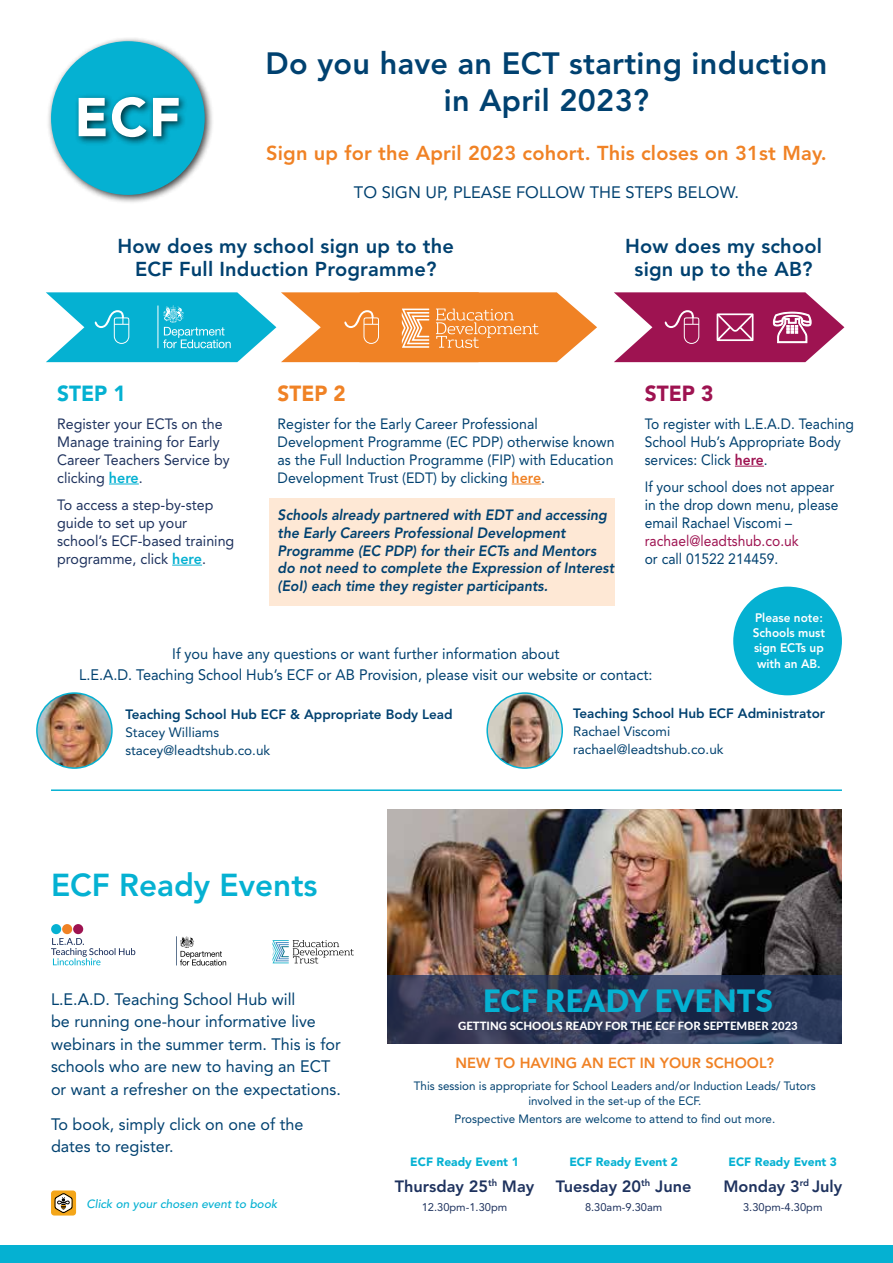
<style>
.page{position:relative;width:893px;height:1263px;background:#fff}
.page>*{position:absolute;margin:0;border:0;box-sizing:border-box;transform-origin:0 0}
.t1{font:900 54px "Avenir";color:#fff}
.t2{font:800 31.5px "Avenir";color:#05b1d2}
.t3{font:800 30.6px/36.8px "Avenir";letter-spacing:.01em;color:#004170;text-align:center}
.t4{font:900 30.6px "Lato";letter-spacing:.01em;color:#05b1d2}
.t5{font:900 21.75px "Avenir";color:#05b1d2;scale:.96 1}
.t6{font:900 21.75px "Avenir";color:#f08225;scale:.95 1}
.t7{font:900 21.75px "Avenir";color:#9e1351;scale:.96 1}
.t8{font:800 19.95px/23px "Avenir";letter-spacing:.01em;color:#004170;text-align:center}
.t9{font:800 19.95px "Avenir";letter-spacing:.01em;color:#f08225}
.t10{font:16.5px/22.5px "Avenir";color:#004170}
.t11{font:800 16.35px "Avenir";color:#1e325e}
.t12{font:15.15px/21.5px "Avenir";color:#004170;text-align:center;scale:.96 1}
.t13{font:italic 800 14.85px/17.9px "Avenir";color:#004170;scale:.94 1}
.t14{font:14.85px/17.9px "Avenir";color:#004170;scale:.93 1}
.t15{font:14.85px/17.9px "Avenir";color:#1e325e;scale:.96 1}
.t16{font:14.85px/17.9px "Avenir";color:#004170;scale:.95 1}
.t17{font:14.85px "Avenir";color:#9e1351;scale:.93 1}
.t18{font:800 14.7px "Avenir";color:#f08225}
.t19{font:800 13.5px "Avenir";color:#004170}
.t20{font:13.5px/18px "Avenir";color:#004170}
.t21{font:800 12.3px/15.1px "Avenir";color:#fff;text-align:center;scale:.96 1}
.t22{font:12px/15px "Avenir";color:#004170;text-align:center}
.t23{font:900 12px "Avenir";color:#05b1d2}
.t24{font:italic 500 11.85px "Avenir";color:#05b1d2}
.t25{font:800 11.4px "Lato";color:#fff}
.t26{font:11.1px "Avenir";color:#1e325e}
.s1{font-weight:800;color:#05b1d2}
.s2{font-weight:800;color:#f08225}
.s3{font-weight:800;color:#9e1351}
</style>
<div class="page">
<div style="left:0;top:1246px;width:893px;height:17px;background:#05b1d2"></div>
<div style="left:269px;top:499px;width:346px;height:107px;background:#fee8d5"></div>
<hr style="left:109px;top:484px;width:30px;height:1px;background:#05b1d2">
<hr style="left:172px;top:565px;width:30px;height:1px;background:#05b1d2">
<svg style="left:512px;top:484px;width:29px;height:1px"></svg>
<svg style="left:735px;top:466px;width:29px;height:1px"></svg>
<div style="left:733px;top:587px;width:109px;height:108px;background:#05b1d2;border-radius:50%"></div>
<svg style="left:614px;top:292px;width:230px;height:70px"></svg>
<svg style="left:46px;top:292px;width:551px;height:70px"></svg>
<img style="left:487px;top:693px;width:75px;height:75px;border-radius:38px">
<div style="left:486px;top:692px;width:77px;height:77px;border:2px solid #05b1d2;border-radius:50%"></div>
<img style="left:37px;top:693px;width:75px;height:75px">
<div style="left:36px;top:692px;width:77px;height:77px;border:2px solid #05b1d2;border-radius:50%"></div>
<img style="left:388px;top:809px;width:454px;height:166px">
<svg style="left:388px;top:975px;width:454px;height:68px;background:#303a58"></svg>
<svg style="left:51px;top:938px;width:84px;height:27px"></svg>
<div style="left:51px;top:924px;width:10px;height:10px;background:#05b1d2;border-radius:50%"></div>
<div style="left:62px;top:924px;width:10px;height:10px;background:#f08225;border-radius:50%"></div>
<div style="left:73px;top:924px;width:10px;height:10px;background:#9e1351;border-radius:50%"></div>
<svg style="left:176px;top:936px;width:50px;height:29px"></svg>
<svg style="left:272px;top:940px;width:82px;height:23px"></svg>
<div style="left:51px;top:1190px;width:25px;height:25px;background:#f4a619;border-radius:3px"></div>
<svg style="left:55px;top:1193px;width:18px;height:20px"></svg>
<hr style="left:51px;top:789px;width:791px;height:2px;background:#05b1d2">
<div style="left:46px;top:37px;width:168px;height:168px;background:#000;opacity:.75"></div>
<div style="left:51px;top:41px;width:154px;height:154px;background:#05b1d2;border-radius:50%"></div>
<div style="left:75px;top:93px;width:113px;height:54px;background:#000;opacity:.75"></div>
<h1 class="t1" style="left:74px;top:85px;width:108px">ECF</h1>
<h3 class="t3" style="left:266px;top:45px;width:563px">Do you have an ECT starting induction in April 2023?</h3>
<p class="t9" style="left:266px;top:141px;width:562px">Sign up for the April 2023 cohort. This closes on 31st May.</p>
<p class="t10" style="left:354px;top:181px;width:386px">TO SIGN UP, PLEASE FOLLOW THE STEPS BELOW.</p>
<p class="t8" style="left:117px;top:235px;width:338px">How does my school sign up to the<br>ECF Full Induction Programme?</p>
<p class="t8" style="left:625px;top:235px;width:198px">How does my school sign up to the AB?</p>
<h3 class="t5" style="left:57px;top:381px;width:73px">STEP 1</h3>
<p class="t15" style="left:57px;top:415px;width:181px">Register your ECTs on the<br>Manage training for Early<br>Career Teachers Service by clicking <span class="s1">here</span>.</p>
<p class="t15" style="left:57px;top:496px;width:186px">To access a step-by-step guide to set up your school’s ECF-based training programme, click <span class="s1">here</span>.</p>
<h3 class="t6" style="left:278px;top:381px;width:73px">STEP 2</h3>
<p class="t16" style="left:278px;top:415px;width:356px">Register for the Early Career Professional Development Programme (EC PDP) otherwise known as the Full Induction Programme (FIP) with Education Development Trust (EDT) by clicking <span class="s2">here</span>.</p>
<p class="t13" style="left:278px;top:506px;width:359px">Schools already partnered with EDT and accessing the Early Careers Professional Development Programme (EC PDP) for their ECTs and Mentors do not need to complete the Expression of Interest (EoI) each time they register participants.</p>
<h3 class="t7" style="left:645px;top:381px;width:73px">STEP 3</h3>
<p class="t14" style="left:645px;top:415px;width:226px">To register with L.E.A.D. Teaching<br>School Hub’s Appropriate Body services: Click <span class="s3">here</span>.</p>
<p class="t14" style="left:645px;top:478px;width:210px">If your school does not appear in the drop down menu, please email Rachael Viscomi –</p>
<p class="t17" style="left:645px;top:532px;width:167px">rachael@leadtshub.co.uk</p>
<p class="t14" style="left:645px;top:550px;width:145px">or call 01522 214459.</p>
<p class="t12" style="left:79px;top:643px;width:599px">If you have any questions or want further information about<br>L.E.A.D. Teaching School Hub’s ECF or AB Provision, please visit our website or contact:</p>
<p class="t21" style="left:753px;top:610px;width:77px">Please note:<br>Schools must sign ECTs up with an AB.</p>
<p class="t19" style="left:125px;top:706px;width:329px">Teaching School Hub ECF &amp; Appropriate Body Lead</p>
<p class="t20" style="left:125px;top:723px;width:146px">Stacey Williams stacey@leadtshub.co.uk</p>
<h2 class="t2" style="left:51px;top:866px;width:268px">ECF Ready Events</h2>
<p class="t19" style="left:573px;top:706px;width:253px">Teaching School Hub ECF Administrator</p>
<p class="t20" style="left:573px;top:723px;width:152px">Rachael Viscomi rachael@leadtshub.co.uk</p>
<p class="t10" style="left:51px;top:988px;width:291px">L.E.A.D. Teaching School Hub will<br>be running one-hour informative live webinars in the summer term. This is for schools who are new to having an ECT or want a refresher on the expectations.</p>
<p class="t10" style="left:51px;top:1113px;width:254px">To book, simply click on one of the dates to register.</p>
<p class="t24" style="left:86px;top:1197px;width:192px">Click on your chosen event to book</p>
<h3 class="t4" style="left:483px;top:977px;width:291px">ECF READY EVENTS</h3>
<p class="t25" style="left:458px;top:1017px;width:341px">GETTING SCHOOLS READY FOR THE ECF FOR SEPTEMBER 2023</p>
<p class="t18" style="left:455px;top:1054px;width:320px">NEW TO HAVING AN ECT IN YOUR SCHOOL?</p>
<p class="t22" style="left:414px;top:1078px;width:403px">This session is appropriate for School Leaders and/or Induction Leads/ Tutors involved in the set-up of the ECF.</p>
<p class="t22" style="left:454px;top:1112px;width:322px">Prospective Mentors are welcome to attend to find out more.</p>
<p class="t23" style="left:410px;top:1155px;width:110px">ECF Ready Event 1</p>
<p class="t11" style="left:395px;top:1176px;width:141px">Thursday 25<sup>th</sup> May</p>
<p class="t26" style="left:422px;top:1201px;width:87px">12.30pm-1.30pm</p>
<p class="t23" style="left:569px;top:1155px;width:110px">ECF Ready Event 2</p>
<p class="t11" style="left:556px;top:1176px;width:137px">Tuesday 20<sup>th</sup> June</p>
<p class="t26" style="left:585px;top:1201px;width:79px">8.30am-9.30am</p>
<p class="t23" style="left:729px;top:1155px;width:110px">ECF Ready Event 3</p>
<p class="t11" style="left:723px;top:1176px;width:120px">Monday 3<sup>rd</sup> July</p>
<p class="t26" style="left:743px;top:1201px;width:81px">3.30pm-4.30pm</p>
</div>
